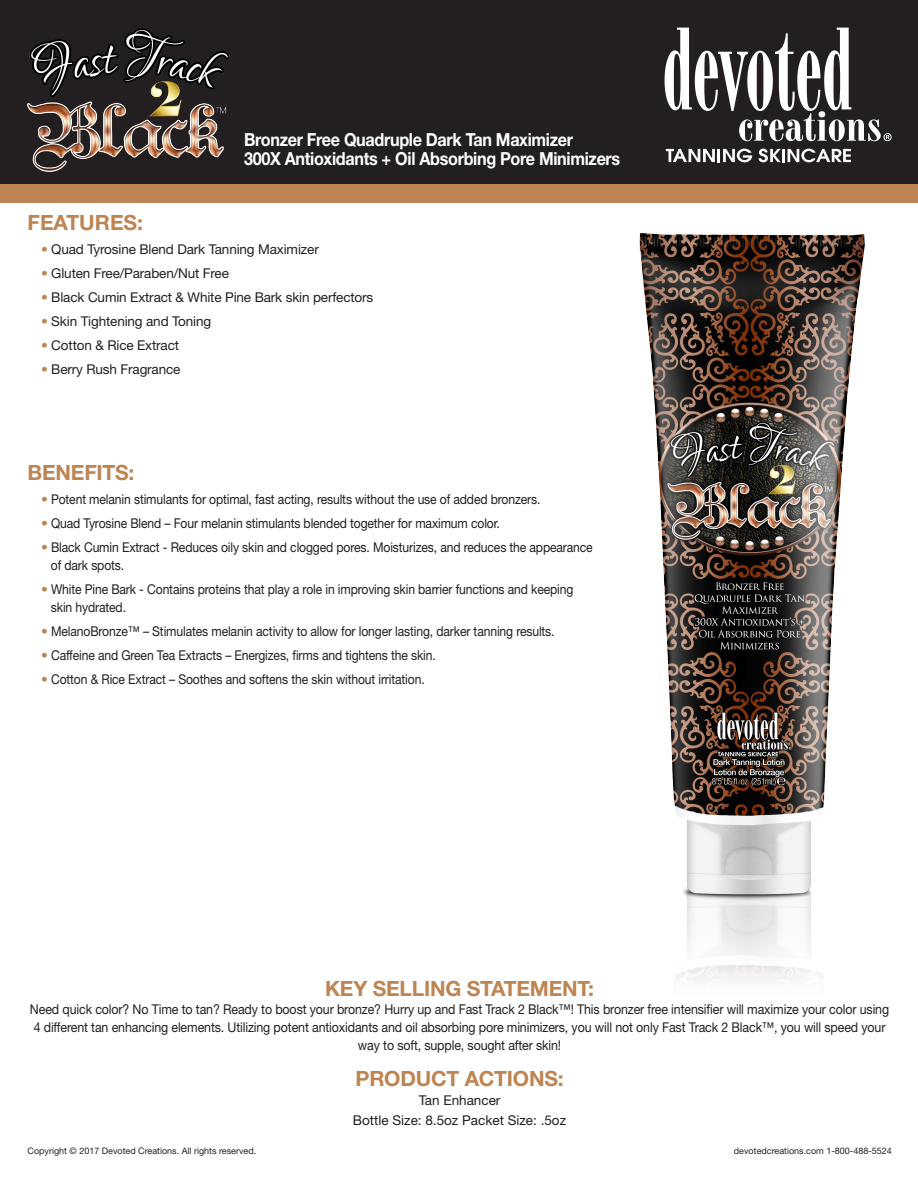
<style>
.page{position:relative;width:918px;height:1188px;background:#fff}
.page>*{position:absolute;margin:0;border:0;box-sizing:border-box;transform-origin:0 0}
.t1{font:700 21px "Helvetica Neue LT Std";letter-spacing:-.01em;color:#be8451}
.t2{font:700 18px "Helvetica Neue LT Std";letter-spacing:-.02em;color:#fff;scale:.9 1}
.t3{font:13.5px "Helvetica Neue LT Std";letter-spacing:-.01em;color:#231f20;scale:.9 1}
.t4{font:13.5px/18px "Helvetica Neue LT Std";letter-spacing:-.01em;color:#231f20;text-align:center;scale:.92 1}
.t5{font:13.5px "Helvetica Neue LT Std";letter-spacing:-.01em;color:#231f20}
.t6{font:9px "Helvetica Neue LT Std";color:#231f20}
.s1{color:#be8451}
</style>
<div class="page">
<div style="left:0;top:0;width:918px;height:184px;background:#231f20"></div>
<div style="left:0;top:184px;width:918px;height:18px;background:#be8451"></div>
<svg style="left:665px;top:28px;width:227px;height:113px"></svg>
<svg style="left:666px;top:149px;width:86px;height:13px"></svg>
<svg style="left:758px;top:149px;width:93px;height:13px"></svg>
<img style="left:639px;top:233px;width:226px;height:746px">
<img style="left:28px;top:29px;width:201px;height:142px">
<p class="t2" style="left:244px;top:128px;width:367px">Bronzer Free Quadruple Dark Tan Maximizer</p>
<p class="t2" style="left:244px;top:148px;width:420px">300X Antioxidants + Oil Absorbing Pore Minimizers</p>
<p class="t1" style="left:28px;top:209px;width:117px">FEATURES:</p>
<p class="t5" style="left:41px;top:241px;width:279px"><span class="s1">•</span> Quad Tyrosine Blend Dark Tanning Maximizer</p>
<p class="t5" style="left:41px;top:265px;width:189px"><span class="s1">•</span> Gluten Free/Paraben/Nut Free</p>
<p class="t5" style="left:41px;top:289px;width:334px"><span class="s1">•</span> Black Cumin Extract &amp; White Pine Bark skin perfectors</p>
<p class="t5" style="left:41px;top:313px;width:172px"><span class="s1">•</span> Skin Tightening and Toning</p>
<p class="t5" style="left:41px;top:337px;width:140px"><span class="s1">•</span> Cotton &amp; Rice Extract</p>
<p class="t5" style="left:41px;top:361px;width:141px"><span class="s1">•</span> Berry Rush Fragrance</p>
<p class="t1" style="left:28px;top:460px;width:108px">BENEFITS:</p>
<p class="t3" style="left:41px;top:492px;width:556px"><span class="s1">•</span> Potent melanin stimulants for optimal, fast acting, results without the use of added bronzers.</p>
<p class="t3" style="left:41px;top:516px;width:511px"><span class="s1">•</span> Quad Tyrosine Blend – Four melanin stimulants blended together for maximum color.</p>
<p class="t3" style="left:41px;top:540px;width:614px"><span class="s1">•</span> Black Cumin Extract - Reduces oily skin and clogged pores. Moisturizes, and reduces the appearance</p>
<p class="t3" style="left:51px;top:558px;width:83px">of dark spots.</p>
<p class="t3" style="left:41px;top:582px;width:593px"><span class="s1">•</span> White Pine Bark - Contains proteins that play a role in improving skin barrier functions and keeping</p>
<p class="t3" style="left:51px;top:600px;width:85px">skin hydrated.</p>
<p class="t3" style="left:41px;top:624px;width:572px"><span class="s1">•</span> MelanoBronze™ – Stimulates melanin activity to allow for longer lasting, darker tanning results.</p>
<p class="t3" style="left:41px;top:648px;width:440px"><span class="s1">•</span> Caffeine and Green Tea Extracts – Energizes, firms and tightens the skin.</p>
<p class="t3" style="left:41px;top:672px;width:428px"><span class="s1">•</span> Cotton &amp; Rice Extract – Soothes and softens the skin without irritation.</p>
<p class="t1" style="left:325px;top:975px;width:271px">KEY SELLING STATEMENT:</p>
<p class="t4" style="left:30px;top:1000px;width:935px">Need quick color? No Time to tan? Ready to boost your bronze? Hurry up and Fast Track 2 Black™! This bronzer free intensifier will maximize your color using<br>4 different tan enhancing elements. Utilizing potent antioxidants and oil absorbing pore minimizers, you will not only Fast Track 2 Black™, you will speed your way to soft, supple, sought after skin!</p>
<p class="t1" style="left:356px;top:1065px;width:210px">PRODUCT ACTIONS:</p>
<p class="t5" style="left:419px;top:1092px;width:83px">Tan Enhancer</p>
<p class="t5" style="left:353px;top:1112px;width:215px">Bottle Size: 8.5oz Packet Size: .5oz</p>
<p class="t6" style="left:28px;top:1145px;width:230px">Copyright © 2017 Devoted Creations. All rights reserved.</p>
<p class="t6" style="left:734px;top:1146px;width:159px">devotedcreations.com 1-800-488-5524</p>
</div>
